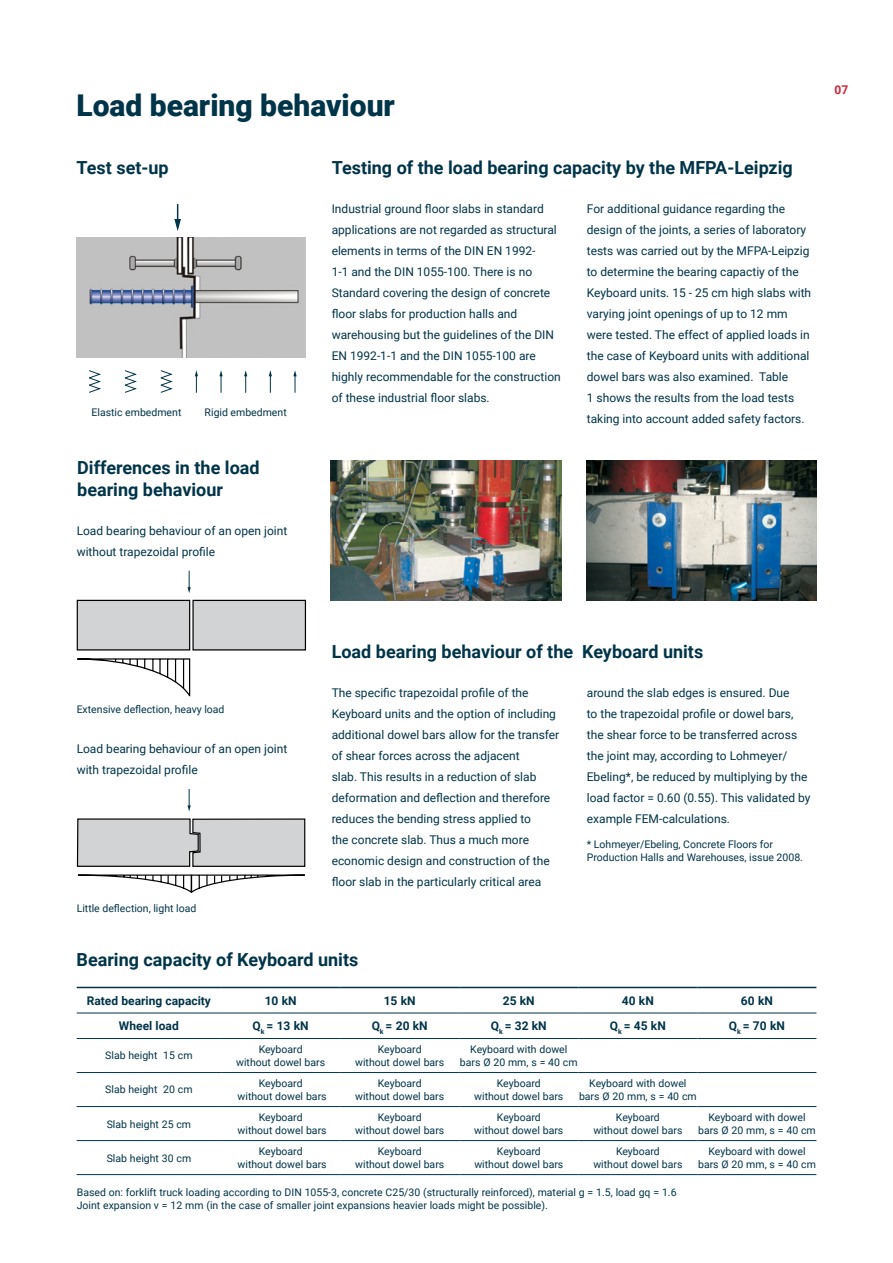
<style>
.page{position:relative;width:893px;height:1263px;background:#fff}
.page>*{position:absolute;margin:0;border:0;box-sizing:border-box;transform-origin:0 0}
.t1{font:900 30px "Roboto";color:#003449}
.t2{font:700 18px/21.6px "Roboto";color:#003449}
.t3{font:12px/21px "Roboto";color:#003449}
.t4{font:700 12px "Roboto";color:#003449}
.t5{font:700 12px "Roboto";color:#c92736}
.t6{font:10.5px/12.6px "Roboto";color:#003449;text-align:center}
</style>
<div class="page">
<hr style="left:77px;top:987px;width:144px;height:1px;background:#003449">
<hr style="left:221px;top:987px;width:119px;height:1px;background:#003449">
<hr style="left:340px;top:987px;width:119px;height:1px;background:#003449">
<hr style="left:459px;top:987px;width:119px;height:1px;background:#003449">
<hr style="left:578px;top:987px;width:119px;height:1px;background:#003449">
<hr style="left:697px;top:987px;width:119px;height:1px;background:#003449">
<hr style="left:77px;top:1013px;width:144px;height:1px;background:#003449">
<hr style="left:221px;top:1013px;width:119px;height:1px;background:#003449">
<hr style="left:340px;top:1013px;width:119px;height:1px;background:#003449">
<hr style="left:459px;top:1013px;width:119px;height:1px;background:#003449">
<hr style="left:578px;top:1013px;width:119px;height:1px;background:#003449">
<hr style="left:697px;top:1013px;width:119px;height:1px;background:#003449">
<hr style="left:77px;top:1072px;width:144px;height:1px;background:#003449">
<hr style="left:221px;top:1072px;width:119px;height:1px;background:#003449">
<hr style="left:340px;top:1072px;width:119px;height:1px;background:#003449">
<hr style="left:459px;top:1072px;width:119px;height:1px;background:#003449">
<hr style="left:578px;top:1072px;width:119px;height:1px;background:#003449">
<hr style="left:697px;top:1072px;width:119px;height:1px;background:#003449">
<hr style="left:77px;top:1106px;width:144px;height:1px;background:#003449">
<hr style="left:221px;top:1106px;width:119px;height:1px;background:#003449">
<hr style="left:340px;top:1106px;width:119px;height:1px;background:#003449">
<hr style="left:459px;top:1106px;width:119px;height:1px;background:#003449">
<hr style="left:578px;top:1106px;width:119px;height:1px;background:#003449">
<hr style="left:697px;top:1106px;width:119px;height:1px;background:#003449">
<hr style="left:77px;top:1140px;width:144px;height:1px;background:#003449">
<hr style="left:221px;top:1140px;width:119px;height:1px;background:#003449">
<hr style="left:340px;top:1140px;width:119px;height:1px;background:#003449">
<hr style="left:459px;top:1140px;width:119px;height:1px;background:#003449">
<hr style="left:578px;top:1140px;width:119px;height:1px;background:#003449">
<hr style="left:697px;top:1140px;width:119px;height:1px;background:#003449">
<hr style="left:77px;top:1038px;width:144px;height:1px;background:#003449">
<hr style="left:221px;top:1038px;width:119px;height:1px;background:#003449">
<hr style="left:340px;top:1038px;width:119px;height:1px;background:#003449">
<hr style="left:459px;top:1038px;width:119px;height:1px;background:#003449">
<hr style="left:578px;top:1038px;width:119px;height:1px;background:#003449">
<hr style="left:697px;top:1038px;width:119px;height:1px;background:#003449">
<hr style="left:77px;top:1174px;width:144px;height:1px;background:#003449">
<hr style="left:221px;top:1174px;width:119px;height:1px;background:#003449">
<hr style="left:340px;top:1174px;width:119px;height:1px;background:#003449">
<hr style="left:459px;top:1174px;width:119px;height:1px;background:#003449">
<hr style="left:578px;top:1174px;width:119px;height:1px;background:#003449">
<hr style="left:697px;top:1174px;width:119px;height:1px;background:#003449">
<div style="left:77px;top:600px;width:113px;height:50px;background:#d1d3d4"></div>
<div style="left:77px;top:600px;width:113px;height:50px;border:1px solid #000"></div>
<div style="left:193px;top:600px;width:112px;height:50px;background:#d1d3d4"></div>
<div style="left:192px;top:600px;width:114px;height:50px;border:1px solid #000"></div>
<svg style="left:77px;top:658px;width:114px;height:39px"></svg>
<img style="left:331px;top:461px;width:230px;height:139px">
<img style="left:587px;top:461px;width:229px;height:139px">
<img style="left:77px;top:237px;width:228px;height:121px">
<svg style="left:174px;top:204px;width:7px;height:27px"></svg>
<svg style="left:195px;top:370px;width:3px;height:23px"></svg>
<svg style="left:219px;top:370px;width:4px;height:23px"></svg>
<svg style="left:244px;top:370px;width:3px;height:23px"></svg>
<svg style="left:269px;top:370px;width:3px;height:23px"></svg>
<svg style="left:293px;top:370px;width:4px;height:23px"></svg>
<svg style="left:89px;top:370px;width:12px;height:23px"></svg>
<svg style="left:124px;top:370px;width:13px;height:23px"></svg>
<svg style="left:160px;top:370px;width:13px;height:23px"></svg>
<svg style="left:188px;top:571px;width:3px;height:22px"></svg>
<svg style="left:76px;top:818px;width:230px;height:49px;background:#c3c5c6"></svg>
<svg style="left:78px;top:874px;width:227px;height:19px"></svg>
<svg style="left:188px;top:789px;width:3px;height:22px"></svg>
<h1 class="t1" style="left:76px;top:84px;width:320px">Load bearing behaviour</h1>
<h2 class="t2" style="left:77px;top:156px;width:94px">Test set-up</h2>
<h2 class="t2" style="left:332px;top:156px;width:463px">Testing of the load bearing capacity by the MFPA-Leipzig</h2>
<p class="t6" style="left:92px;top:405px;width:91px">Elastic embedment</p>
<p class="t6" style="left:205px;top:405px;width:84px">Rigid embedment</p>
<h2 class="t2" style="left:77px;top:456px;width:184px">Differences in the load bearing behaviour</h2>
<p class="t3" style="left:77px;top:519px;width:212px">Load bearing behaviour of an open joint without trapezoidal profile</p>
<p class="t3" style="left:332px;top:198px;width:231px">Industrial ground floor slabs in standard applications are not regarded as structural elements in terms of the DIN EN 1992-<br>1-1 and the DIN 1055-100. There is no Standard covering the design of concrete floor slabs for production halls and warehousing but the guidelines of the DIN EN 1992-1-1 and the DIN 1055-100 are highly recommendable for the construction of these industrial floor slabs.</p>
<p class="t3" style="left:587px;top:198px;width:226px">For additional guidance regarding the design of the joints, a series of laboratory tests was carried out by the MFPA-Leipzig to determine the bearing capactiy of the Keyboard units. 15 - 25 cm high slabs with varying joint openings of up to 12 mm were tested. The effect of applied loads in the case of Keyboard units with additional dowel bars was also examined. Table<br>1 shows the results from the load tests taking into account added safety factors.</p>
<p class="t5" style="left:834px;top:81px;width:15px">07</p>
<p class="t6" style="left:77px;top:703px;width:149px">Extensive deflection, heavy load</p>
<p class="t3" style="left:77px;top:738px;width:212px">Load bearing behaviour of an open joint with trapezoidal profile</p>
<p class="t6" style="left:77px;top:901px;width:121px">Little deflection, light load</p>
<h2 class="t2" style="left:332px;top:640px;width:373px">Load bearing behaviour of the Keyboard units</h2>
<p class="t3" style="left:332px;top:682px;width:229px">The specific trapezoidal profile of the Keyboard units and the option of including additional dowel bars allow for the transfer of shear forces across the adjacent<br>slab. This results in a reduction of slab deformation and deflection and therefore reduces the bending stress applied to<br>the concrete slab. Thus a much more economic design and construction of the floor slab in the particularly critical area</p>
<p class="t3" style="left:587px;top:682px;width:225px">around the slab edges is ensured. Due<br>to the trapezoidal profile or dowel bars, the shear force to be transferred across the joint may, according to Lohmeyer/ Ebeling*, be reduced by multiplying by the load factor = 0.60 (0.55). This validated by example FEM-calculations.</p>
<p class="t6" style="left:587px;top:838px;width:218px;text-align:left">* Lohmeyer/Ebeling, Concrete Floors for<br>Production Halls and Warehouses, issue 2008.</p>
<h2 class="t2" style="left:77px;top:948px;width:283px">Bearing capacity of Keyboard units</h2>
<p class="t4" style="left:87px;top:992px;width:126px">Rated bearing capacity</p>
<p class="t4" style="left:265px;top:992px;width:33px">10 kN</p>
<p class="t4" style="left:384px;top:992px;width:33px">15 kN</p>
<p class="t4" style="left:503px;top:992px;width:33px">25 kN</p>
<p class="t4" style="left:622px;top:992px;width:33px">40 kN</p>
<p class="t4" style="left:741px;top:992px;width:33px">60 kN</p>
<p class="t4" style="left:119px;top:1018px;width:61px">Wheel load</p>
<p class="t4" style="left:253px;top:1018px;width:58px">Q<sub>k</sub> = 13 kN</p>
<p class="t4" style="left:372px;top:1018px;width:58px">Q<sub>k</sub> = 20 kN</p>
<p class="t4" style="left:491px;top:1018px;width:58px">Q<sub>k</sub> = 32 kN</p>
<p class="t4" style="left:610px;top:1018px;width:58px">Q<sub>k</sub> = 45 kN</p>
<p class="t4" style="left:729px;top:1018px;width:58px">Q<sub>k</sub> = 70 kN</p>
<p class="t6" style="left:105px;top:1049px;width:89px">Slab height 15 cm</p>
<p class="t6" style="left:236px;top:1043px;width:91px">Keyboard<br>without dowel bars</p>
<p class="t6" style="left:355px;top:1043px;width:91px">Keyboard<br>without dowel bars</p>
<p class="t6" style="left:460px;top:1043px;width:119px">Keyboard with dowel bars Ø 20 mm, s = 40 cm</p>
<p class="t6" style="left:105px;top:1083px;width:89px">Slab height 20 cm</p>
<p class="t6" style="left:238px;top:1077px;width:91px">Keyboard<br>without dowel bars</p>
<p class="t6" style="left:355px;top:1077px;width:91px">Keyboard<br>without dowel bars</p>
<p class="t6" style="left:474px;top:1077px;width:91px">Keyboard<br>without dowel bars</p>
<p class="t6" style="left:579px;top:1077px;width:119px">Keyboard with dowel bars Ø 20 mm, s = 40 cm</p>
<p class="t6" style="left:107px;top:1117px;width:86px">Slab height 25 cm</p>
<p class="t6" style="left:238px;top:1111px;width:91px">Keyboard<br>without dowel bars</p>
<p class="t6" style="left:355px;top:1111px;width:91px">Keyboard<br>without dowel bars</p>
<p class="t6" style="left:474px;top:1111px;width:91px">Keyboard<br>without dowel bars</p>
<p class="t6" style="left:593px;top:1111px;width:91px">Keyboard<br>without dowel bars</p>
<p class="t6" style="left:698px;top:1111px;width:119px">Keyboard with dowel bars Ø 20 mm, s = 40 cm</p>
<p class="t6" style="left:107px;top:1151px;width:86px">Slab height 30 cm</p>
<p class="t6" style="left:238px;top:1145px;width:91px">Keyboard<br>without dowel bars</p>
<p class="t6" style="left:355px;top:1145px;width:91px">Keyboard<br>without dowel bars</p>
<p class="t6" style="left:474px;top:1145px;width:91px">Keyboard<br>without dowel bars</p>
<p class="t6" style="left:593px;top:1145px;width:91px">Keyboard<br>without dowel bars</p>
<p class="t6" style="left:698px;top:1145px;width:119px">Keyboard with dowel bars Ø 20 mm, s = 40 cm</p>
<p class="t6" style="left:77px;top:1186px;width:601px;text-align:left">Based on: forklift truck loading according to DIN 1055-3, concrete C25/30 (structurally reinforced), material g = 1.5, load gq = 1.6<br>Joint expansion v = 12 mm (in the case of smaller joint expansions heavier loads might be possible).</p>
</div>
